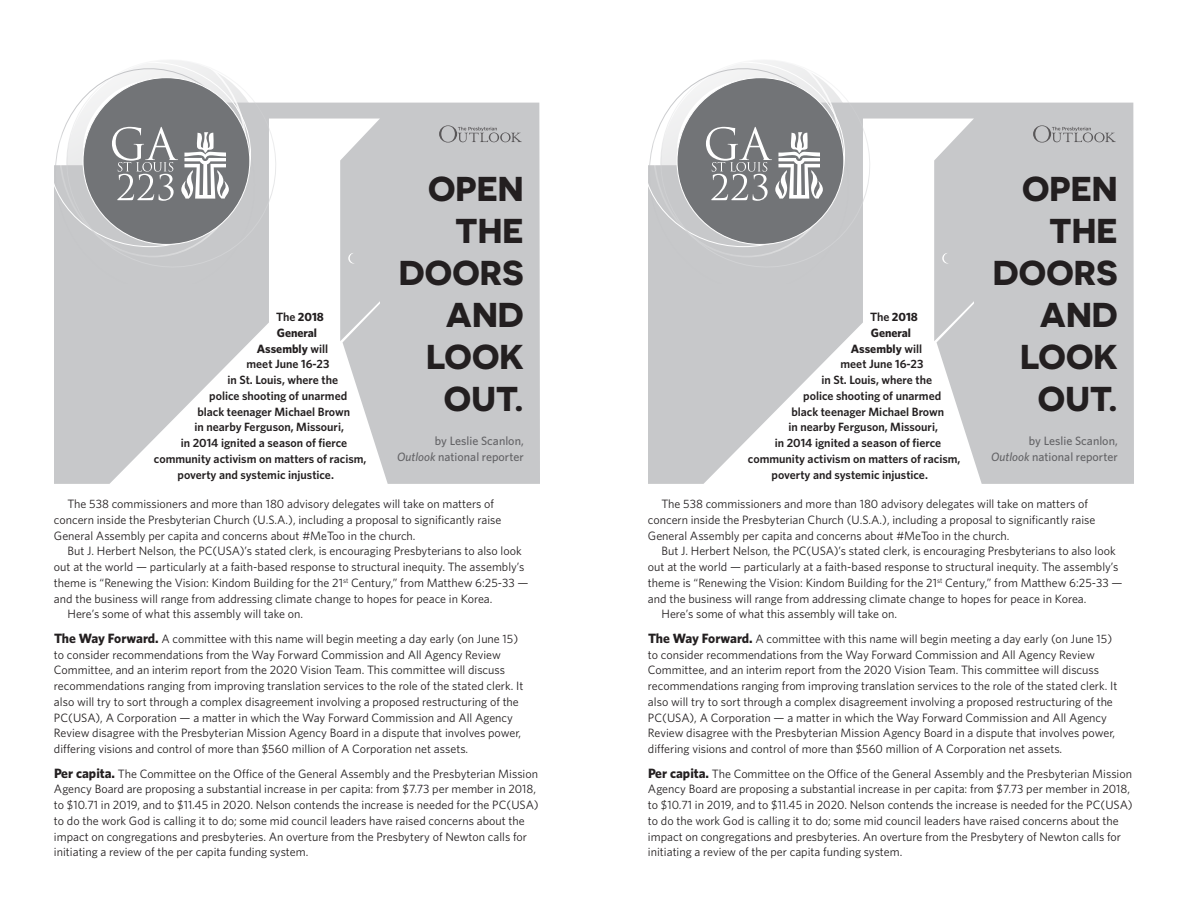
<style>
.page{position:relative;width:1188px;height:918px;background:#fff}
.page>*{position:absolute;margin:0;border:0;box-sizing:border-box;transform-origin:0 0}
.t1{font:700 34.5px/42px "Novecentosanswide";color:#231f20;text-align:right}
.t2{font:12.15px/15.8px "Whitney";color:#231f20}
.t3{font:500 12.15px/15.8px "Whitney";color:#636366;text-align:right}
.t4{font:600 12px "Whitney";color:#231f20}
.t5{font:700 12px "Whitney";color:#231f20}
.s1{font-weight:600}
.s2{font-weight:700;font-size:13.5px}
.s3{font-style:italic}
</style>
<div class="page">
<svg style="left:54px;top:103px;width:486px;height:381px;fill:#c7c8ca"></svg>
<svg style="left:348px;top:253px;width:7px;height:11px"></svg>
<svg style="left:54px;top:282px;width:211px;height:2px"></svg>
<svg style="left:54px;top:60px;width:236px;height:222px"></svg>
<svg style="left:439px;top:125px;width:83px;height:18px"></svg>
<svg style="left:648px;top:103px;width:486px;height:381px;fill:#c7c8ca"></svg>
<svg style="left:942px;top:253px;width:7px;height:11px"></svg>
<svg style="left:648px;top:282px;width:211px;height:2px"></svg>
<svg style="left:648px;top:60px;width:236px;height:222px"></svg>
<svg style="left:1033px;top:125px;width:83px;height:18px"></svg>
<h1 class="t1" style="left:399px;top:167px;width:126px">OPEN<br>THE<br>DOORS<br>AND<br>LOOK<br>OUT.</h1>
<p class="t5" style="left:276px;top:310px;width:49px"><span class="s1">The</span> 2018</p>
<p class="t5" style="left:277px;top:325px;width:42px">General</p>
<p class="t5" style="left:257px;top:341px;width:73px">Assembly <span class="s1">will</span></p>
<p class="t4" style="left:247px;top:357px;width:84px">meet June 16-23</p>
<p class="t4" style="left:227px;top:373px;width:112px">in St. Louis, where the</p>
<p class="t4" style="left:209px;top:388px;width:140px">police shooting of unarmed</p>
<p class="t4" style="left:197px;top:404px;width:154px">black teenager Michael Brown</p>
<p class="t4" style="left:195px;top:420px;width:151px">in nearby Ferguson, Missouri,</p>
<p class="t4" style="left:181px;top:436px;width:168px">in 2014 ignited a season of fierce</p>
<p class="t4" style="left:154px;top:451px;width:214px">community activism on matters of racism,</p>
<p class="t4" style="left:178px;top:467px;width:158px">poverty and systemic injustice.</p>
<p class="t2" style="left:54px;top:496px;width:449px;text-indent:14px">The 538 commissioners and more than 180 advisory delegates will take on matters of concern inside the Presbyterian Church (U.S.A.), including a proposal to significantly raise<br>General Assembly per capita and concerns about #MeToo in the church.</p>
<p class="t2" style="left:68px;top:543px;width:456px">But J. Herbert Nelson, the PC(USA)’s stated clerk, is encouraging Presbyterians to also look</p>
<p class="t2" style="left:54px;top:559px;width:472px">out at the world — particularly at a faith-based response to structural inequity. The assembly’s</p>
<p class="t2" style="left:54px;top:574px;width:476px">theme is “Renewing the Vision: Kindom Building for the 21<sup>st</sup> Century,” from Matthew 6:25-33 —</p>
<p class="t2" style="left:54px;top:590px;width:440px">and the business will range from addressing climate change to hopes for peace in Korea.</p>
<p class="t2" style="left:68px;top:606px;width:237px">Here’s some of what this assembly will take on.</p>
<p class="t2" style="left:54px;top:630px;width:471px"><span class="s2">The Way Forward.</span> A committee with this name will begin meeting a day early (on June 15) to consider recommendations from the Way Forward Commission and All Agency Review Committee, and an interim report from the 2020 Vision Team. This committee will discuss recommendations ranging from improving translation services to the role of the stated clerk. It also will try to sort through a complex disagreement involving a proposed restructuring of the PC(USA), A Corporation — a matter in which the Way Forward Commission and All Agency Review disagree with the Presbyterian Mission Agency Board in a dispute that involves power, differing visions and control of more than $560 million of A Corporation net assets.</p>
<p class="t2" style="left:54px;top:765px;width:486px"><span class="s2">Per capita.</span> The Committee on the Office of the General Assembly and the Presbyterian Mission Agency Board are proposing a substantial increase in per capita: from $7.73 per member in 2018, to $10.71 in 2019, and to $11.45 in 2020. Nelson contends the increase is needed for the PC(USA) to do the work God is calling it to do; some mid council leaders have raised concerns about the impact on congregations and presbyteries. An overture from the Presbytery of Newton calls for initiating a review of the per capita funding system.</p>
<p class="t3" style="left:397px;top:433px;width:128px">by Leslie Scanlon,<br><span class="s3">Outlook</span> national reporter</p>
<h1 class="t1" style="left:993px;top:167px;width:126px">OPEN<br>THE<br>DOORS<br>AND<br>LOOK<br>OUT.</h1>
<p class="t5" style="left:870px;top:310px;width:49px"><span class="s1">The</span> 2018</p>
<p class="t5" style="left:871px;top:325px;width:42px">General</p>
<p class="t5" style="left:851px;top:341px;width:73px">Assembly <span class="s1">will</span></p>
<p class="t4" style="left:841px;top:357px;width:84px">meet June 16-23</p>
<p class="t4" style="left:821px;top:373px;width:112px">in St. Louis, where the</p>
<p class="t4" style="left:803px;top:388px;width:140px">police shooting of unarmed</p>
<p class="t4" style="left:791px;top:404px;width:154px">black teenager Michael Brown</p>
<p class="t4" style="left:789px;top:420px;width:151px">in nearby Ferguson, Missouri,</p>
<p class="t4" style="left:775px;top:436px;width:168px">in 2014 ignited a season of fierce</p>
<p class="t4" style="left:748px;top:451px;width:214px">community activism on matters of racism,</p>
<p class="t4" style="left:772px;top:467px;width:158px">poverty and systemic injustice.</p>
<p class="t2" style="left:648px;top:496px;width:449px;text-indent:14px">The 538 commissioners and more than 180 advisory delegates will take on matters of concern inside the Presbyterian Church (U.S.A.), including a proposal to significantly raise<br>General Assembly per capita and concerns about #MeToo in the church.</p>
<p class="t2" style="left:662px;top:543px;width:456px">But J. Herbert Nelson, the PC(USA)’s stated clerk, is encouraging Presbyterians to also look</p>
<p class="t2" style="left:648px;top:559px;width:472px">out at the world — particularly at a faith-based response to structural inequity. The assembly’s</p>
<p class="t2" style="left:648px;top:574px;width:476px">theme is “Renewing the Vision: Kindom Building for the 21<sup>st</sup> Century,” from Matthew 6:25-33 —</p>
<p class="t2" style="left:648px;top:590px;width:440px">and the business will range from addressing climate change to hopes for peace in Korea.</p>
<p class="t2" style="left:662px;top:606px;width:237px">Here’s some of what this assembly will take on.</p>
<p class="t2" style="left:648px;top:630px;width:471px"><span class="s2">The Way Forward.</span> A committee with this name will begin meeting a day early (on June 15) to consider recommendations from the Way Forward Commission and All Agency Review Committee, and an interim report from the 2020 Vision Team. This committee will discuss recommendations ranging from improving translation services to the role of the stated clerk. It also will try to sort through a complex disagreement involving a proposed restructuring of the PC(USA), A Corporation — a matter in which the Way Forward Commission and All Agency Review disagree with the Presbyterian Mission Agency Board in a dispute that involves power, differing visions and control of more than $560 million of A Corporation net assets.</p>
<p class="t2" style="left:648px;top:765px;width:486px"><span class="s2">Per capita.</span> The Committee on the Office of the General Assembly and the Presbyterian Mission Agency Board are proposing a substantial increase in per capita: from $7.73 per member in 2018, to $10.71 in 2019, and to $11.45 in 2020. Nelson contends the increase is needed for the PC(USA) to do the work God is calling it to do; some mid council leaders have raised concerns about the impact on congregations and presbyteries. An overture from the Presbytery of Newton calls for initiating a review of the per capita funding system.</p>
<p class="t3" style="left:991px;top:433px;width:128px">by Leslie Scanlon,<br><span class="s3">Outlook</span> national reporter</p>
</div>
